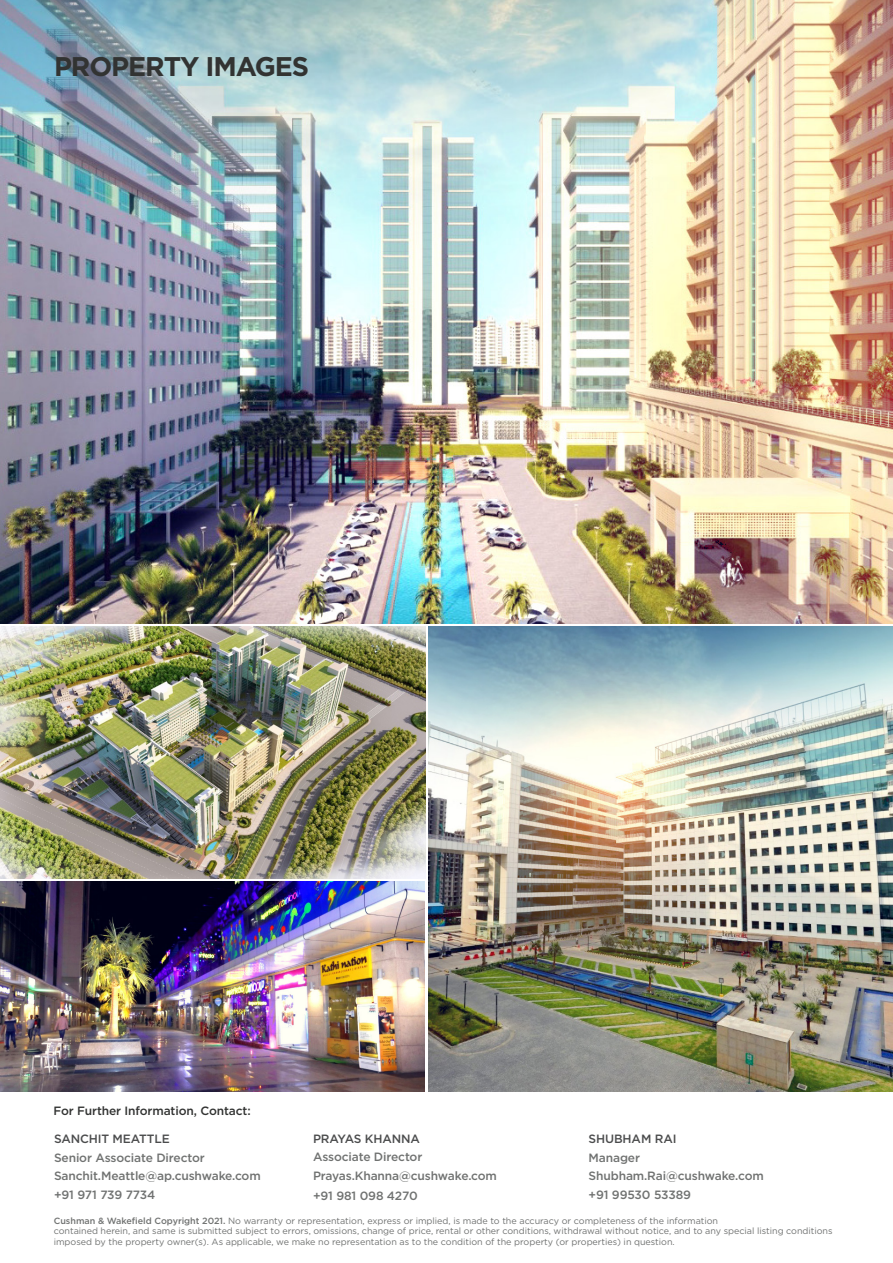
<style>
.page{position:relative;width:893px;height:1263px;background:#fff}
.page>*{position:absolute;margin:0;border:0;box-sizing:border-box;transform-origin:0 0}
.t1{font:700 27px "Gotham";letter-spacing:-.04em;color:#323332}
.CW_Caption_2{font:500 12px "Gotham";letter-spacing:-.01em;color:#707271}
.CW_Caption_2-2{font:500 12px "Gotham";letter-spacing:-.01em;color:#4b4c4d}
.CW_Caption_2-3{font:500 12px "Gotham";letter-spacing:-.01em;color:#323332}
.t2{font:9px/10.5px "Gotham";letter-spacing:-.005em;color:#707271}
.s1{font-weight:500}
</style>
<div class="page">
<img style="left:0;top:0;width:893px;height:623px">
<img style="left:1px;top:626px;width:424px;height:252px">
<img style="left:428px;top:626px;width:465px;height:465px">
<img style="left:0;top:881px;width:425px;height:210px">
<p class="t1" style="left:54px;top:48px;width:257px">PROPERTY IMAGES</p>
<p class="CW_Caption_2-3" style="left:53px;top:1103px;width:199px">For Further Information, Contact:</p>
<p class="CW_Caption_2-2" style="left:54px;top:1131px;width:117px">SANCHIT MEATTLE</p>
<p class="CW_Caption_2" style="left:54px;top:1149px;width:152px">Senior Associate Director</p>
<p class="CW_Caption_2" style="left:54px;top:1168px;width:208px">Sanchit.Meattle@ap.cushwake.com</p>
<p class="CW_Caption_2" style="left:54px;top:1186px;width:103px">+91 971 739 7734</p>
<p class="CW_Caption_2-2" style="left:313px;top:1131px;width:109px">PRAYAS KHANNA</p>
<p class="CW_Caption_2" style="left:313px;top:1149px;width:111px">Associate Director</p>
<p class="CW_Caption_2" style="left:313px;top:1168px;width:185px">Prayas.Khanna@cushwake.com</p>
<p class="CW_Caption_2" style="left:313px;top:1188px;width:106px">+91 981 098 4270</p>
<p class="CW_Caption_2-2" style="left:589px;top:1131px;width:89px">SHUBHAM RAI</p>
<p class="CW_Caption_2" style="left:589px;top:1149px;width:53px">Manager</p>
<p class="CW_Caption_2" style="left:589px;top:1168px;width:177px">Shubham.Rai@cushwake.com</p>
<p class="CW_Caption_2" style="left:589px;top:1186px;width:104px">+91 99530 53389</p>
<p class="t2" style="left:54px;top:1215px;width:666px"><span class="s1">Cushman &amp; Wakefield Copyright 2021.</span> No warranty or representation, express or implied, is made to the accuracy or completeness of the information</p>
<p class="t2" style="left:54px;top:1225px;width:780px">contained herein, and same is submitted subject to errors, omissions, change of price, rental or other conditions, withdrawal without notice, and to any special listing conditions imposed by the property owner(s). As applicable, we make no representation as to the condition of the property (or properties) in question.</p>
</div>
